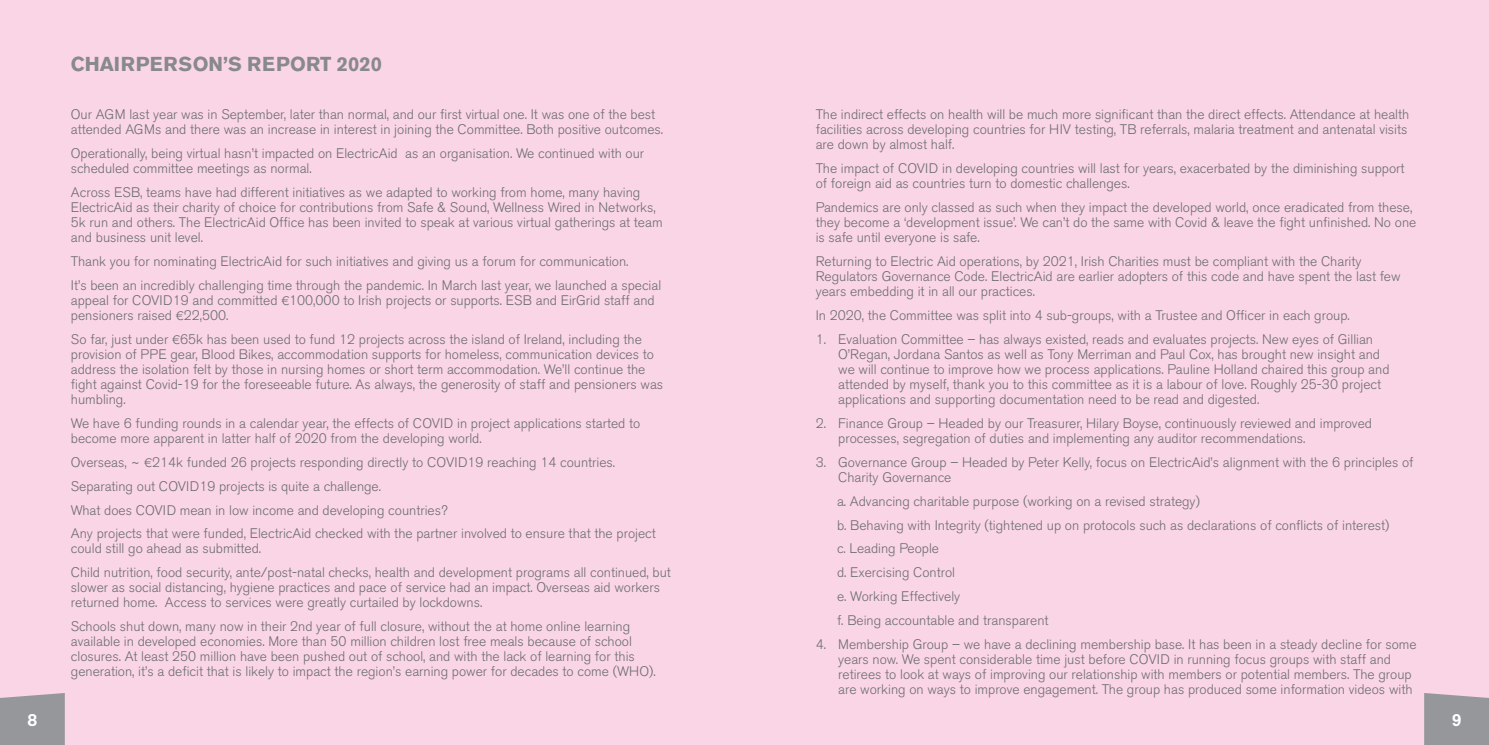
<style>
.page{position:relative;width:1489px;height:745px;background:#fff}
.page>*{position:absolute;margin:0;border:0;box-sizing:border-box;transform-origin:0 0}
.t1{font:700 20px "Akzidenz Grotesk BE";color:#87898c}
.t2{font:500 17.5px "Akzidenz Grotesk BE";color:#fff}
.t3{font:300 13.75px/15px "Akzidenz Grotesk BE";color:#6c6d70}
.s1{font-family:"Akzidenz Grotesk Pro";font-size:12.5px}
</style>
<div class="page">
<div style="left:0;top:0;width:1488px;height:744px;background:#fad5e5"></div>
<svg style="left:0;top:693px;width:65px;height:51px;background:#9a9a9d"></svg>
<svg style="left:1424px;top:693px;width:64px;height:51px;background:#9a9a9d"></svg>
<h1 class="t1" style="left:71px;top:52px;width:312px">CHAIRPERSON’S REPORT 2020</h1>
<p class="t3" style="left:71px;top:107px;width:593px">Our AGM last year was in September, later than normal, and our first virtual one. It was one of the best attended AGMs and there was an increase in interest in joining the Committee. Both positive outcomes.</p>
<p class="t3" style="left:71px;top:146px;width:575px">Operationally, being virtual hasn’t impacted on ElectricAid as an organisation. We continued with our scheduled committee meetings as normal.</p>
<p class="t3" style="left:71px;top:185px;width:593px">Across ESB, teams have had different initiatives as we adapted to working from home, many having ElectricAid as their charity of choice for contributions from Safe &amp; Sound, Wellness Wired in Networks, 5k run and others. The ElectricAid Office has been invited to speak at various virtual gatherings at team and business unit level.</p>
<p class="t3" style="left:71px;top:249px;width:591px;line-height:23.9px">Thank you for nominating ElectricAid for such initiatives and giving us a forum for communication.<br>It’s been an incredibly challenging time through the pandemic. In March last year, we launched a special</p>
<p class="t3" style="left:71px;top:293px;width:585px">appeal for COVID19 and committed <span class="s1">€</span>100,000 to Irish projects or supports. ESB and EirGrid staff and pensioners raised <span class="s1">€</span>22,500.</p>
<p class="t3" style="left:71px;top:332px;width:593px">So far, just under <span class="s1">€</span>65k has been used to fund 12 projects across the island of Ireland, including the provision of PPE gear, Blood Bikes, accommodation supports for homeless, communication devices to address the isolation felt by those in nursing homes or short term accommodation. We’ll continue the fight against Covid-19 for the foreseeable future. As always, the generosity of staff and pensioners was humbling.</p>
<p class="t3" style="left:71px;top:415px;width:571px">We have 6 funding rounds in a calendar year, the effects of COVID in project applications started to become more apparent in latter half of 2020 from the developing world.</p>
<p class="t3" style="left:71px;top:450px;width:586px;line-height:23.9px">Overseas, ~ <span class="s1">€</span>214k funded 26 projects responding directly to COVID19 reaching 14 countries.<br>Separating out COVID19 projects is quite a challenge.<br>What does COVID mean in low income and developing countries?<br>Any projects that were funded, ElectricAid checked with the partner involved to ensure that the project</p>
<p class="t3" style="left:71px;top:536px;width:601px;line-height:23.9px">could still go ahead as submitted.<br>Child nutrition, food security, ante/post-natal checks, health and development programs all continued, but</p>
<p class="t3" style="left:71px;top:580px;width:590px">slower as social distancing, hygiene practices and pace of service had an impact. Overseas aid workers returned home. Access to services were greatly curtailed by lockdowns.</p>
<p class="t3" style="left:71px;top:619px;width:586px">Schools shut down, many now in their 2nd year of full closure, without the at home online learning available in developed economies. More than 50 million children lost free meals because of school closures. At least 250 million have been pushed out of school, and with the lack of learning for this generation, it’s a deficit that is likely to impact the region’s earning power for decades to come (WHO).</p>
<p class="t3" style="left:815px;top:107px;width:595px">The indirect effects on health will be much more significant than the direct effects. Attendance at health facilities across developing countries for HIV testing, TB referrals, malaria treatment and antenatal visits are down by almost half.</p>
<p class="t3" style="left:815px;top:161px;width:590px">The impact of COVID in developing countries will last for years, exacerbated by the diminishing support of foreign aid as countries turn to domestic challenges.</p>
<p class="t3" style="left:815px;top:200px;width:602px">Pandemics are only classed as such when they impact the developed world, once eradicated from these, they become a ‘development issue’. We can’t do the same with Covid &amp; leave the fight unfinished. No one is safe until everyone is safe.</p>
<p class="t3" style="left:815px;top:254px;width:586px">Returning to Electric Aid operations, by 2021, Irish Charities must be compliant with the Charity<br>Regulators Governance Code. ElectricAid are earlier adopters of this code and have spent the last few years embedding it in all our practices.</p>
<p class="t3" style="left:815px;top:308px;width:535px">In 2020, the Committee was split into 4 sub-groups, with a Trustee and Officer in each group.</p>
<p class="t3" style="left:838px;top:332px;width:552px;text-indent:-22px">1. Evaluation Committee – has always existed, reads and evaluates projects. New eyes of Gillian O’Regan, Jordana Santos as well as Tony Merriman and Paul Cox, has brought new insight and we will continue to improve how we process applications. Pauline Holland chaired this group and attended by myself, thank you to this committee as it is a labour of love. Roughly 25-30 project applications and supporting documentation need to be read and digested.</p>
<p class="t3" style="left:838px;top:415px;width:535px;text-indent:-22px">2. Finance Group – Headed by our Treasurer, Hilary Boyse, continuously reviewed and improved processes, segregation of duties and implementing any auditor recommendations.</p>
<p class="t3" style="left:838px;top:454px;width:577px;text-indent:-22px">3. Governance Group – Headed by Peter Kelly, focus on ElectricAid’s alignment with the 6 principles of<br>Charity Governance</p>
<p class="t3" style="left:837px;top:489px;width:554px;line-height:23.9px">a. Advancing charitable purpose (working on a revised strategy)<br>b. Behaving with Integrity (tightened up on protocols such as declarations of conflicts of interest) c. Leading People<br>d. Exercising Control<br>e. Working Effectively<br>f. Being accountable and transparent</p>
<p class="t3" style="left:838px;top:636px;width:580px;text-indent:-22px">4. Membership Group – we have a declining membership base. It has been in a steady decline for some years now. We spent considerable time just before COVID in running focus groups with staff and retirees to look at ways of improving our relationship with members or potential members. The group are working on ways to improve engagement. The group has produced some information videos with</p>
<p class="t2" style="left:27px;top:708px;width:11px">8</p>
<p class="t2" style="left:1451px;top:708px;width:11px">9</p>
</div>
